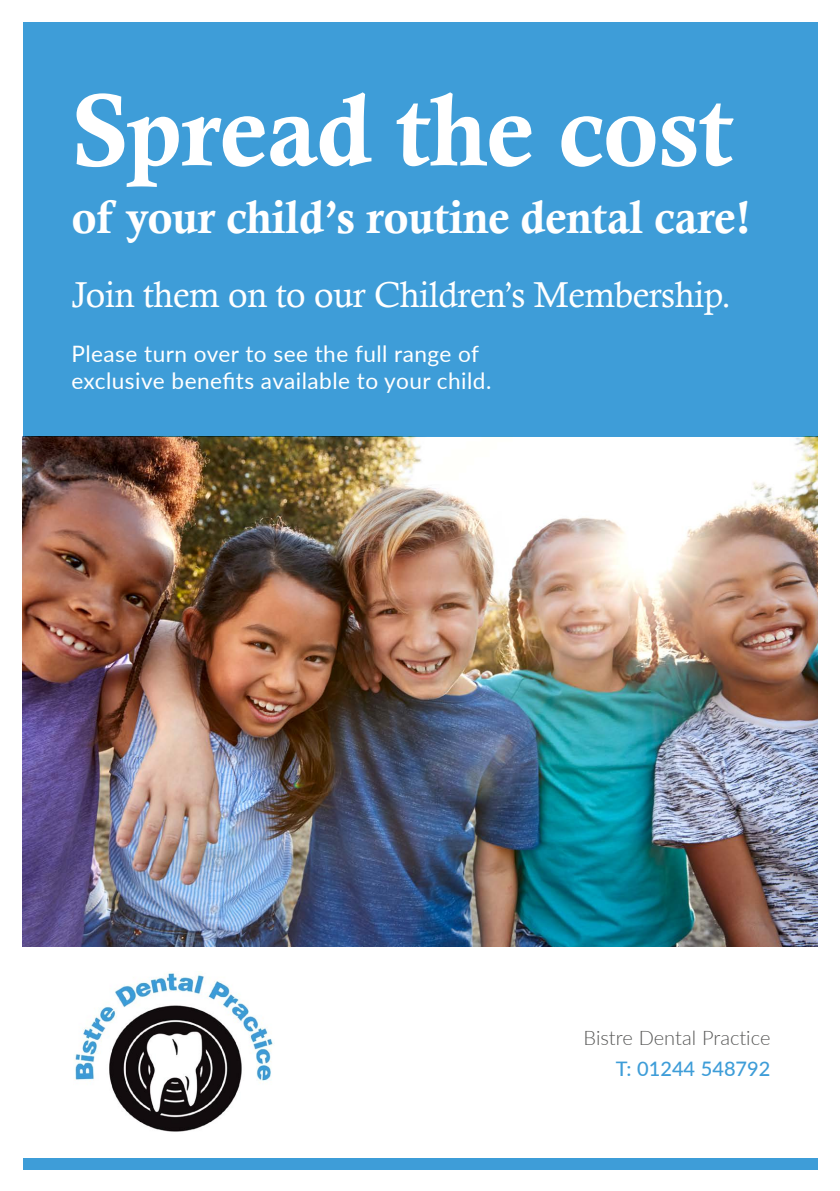
<style>
.page{position:relative;width:840px;height:1191px;background:#fff}
.page>*{position:absolute;margin:0;border:0;box-sizing:border-box;transform-origin:0 0}
.t1{font:102px "Calis MT Bol";letter-spacing:-.01em;color:#fff}
.t2{font:46px "Calis MT Bol";letter-spacing:-.01em;color:#fff}
.t3{font:36px "Calisto";letter-spacing:-.01em;color:#fff}
.t4{font:22.6px/27.2px "Lato";letter-spacing:.02em;color:#fff}
.t5{font:300 20px "Lato";color:#575756}
.t6{font:500 20px "Lato";color:#3e9dd8}
</style>
<div class="page">
<img style="left:23px;top:437px;width:793px;height:509px">
<div style="left:23px;top:23px;width:793px;height:414px;background:#3e9dd8"></div>
<img style="left:74px;top:971px;width:199px;height:161px">
<div style="left:23px;top:1157px;width:793px;height:12px;background:#3e9dd8"></div>
<h1 class="t1" style="left:71px;top:72px;width:663px">Spread the cost</h1>
<h2 class="t2" style="left:71px;top:191px;width:681px">of your child’s routine dental care!</h2>
<h3 class="t3" style="left:71px;top:273px;width:661px">Join them on to our Children’s Membership.</h3>
<p class="t4" style="left:71px;top:339px;width:421px">Please turn over to see the full range of exclusive benefits available to your child.</p>
<p class="t5" style="left:583px;top:1023px;width:188px">Bistre Dental Practice</p>
<p class="t6" style="left:615px;top:1054px;width:156px">T: 01244 548792</p>
</div>
